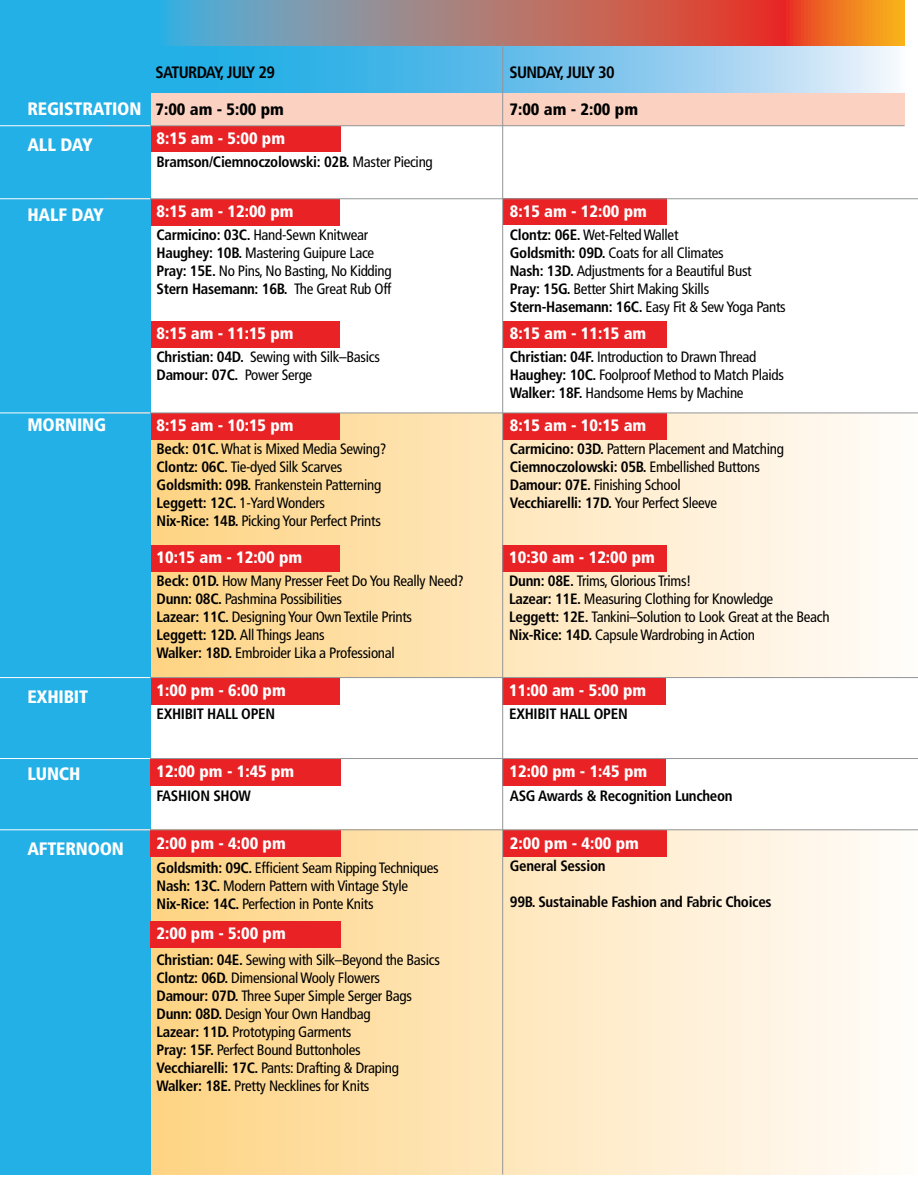
<style>
.page{position:relative;width:918px;height:1188px;background:#fff}
.page>*{position:absolute;margin:0;border:0;box-sizing:border-box;transform-origin:0 0}
.t1{font:900 condensed 18px "Frutiger LT Pro";letter-spacing:-.01em;color:#fff}
.t2{font:900 condensed 16.5px "Frutiger LT Pro";color:#fff}
.t3{font:900 condensed 16.5px "Frutiger LT Pro";color:#000}
.t4{font:700 condensed 16.5px "Frutiger LT Pro";letter-spacing:-.04em;color:#000}
.t5{font:condensed 15px/18px "Frutiger LT Pro";letter-spacing:-.02em;color:#000}
.t6{font:700 condensed 15px "Frutiger LT Pro";letter-spacing:-.02em;color:#000}
.s1{font-size:18px;color:#fff}
.s2{font-weight:400}
.s3{font-weight:700}
</style>
<div class="page">
<svg style="left:150px;top:830px;width:768px;height:344px;background:#fee8c1"></svg>
<svg style="left:150px;top:414px;width:728px;height:263px;background:#fee7be"></svg>
<div style="left:150px;top:321px;width:189px;height:27px;background:#e82225"></div>
<div style="left:150px;top:678px;width:189px;height:27px;background:#e82225"></div>
<div style="left:502px;top:678px;width:164px;height:27px;background:#e82225"></div>
<div style="left:503px;top:198px;width:164px;height:27px;background:#e82225"></div>
<div style="left:503px;top:321px;width:164px;height:27px;background:#e82225"></div>
<div style="left:150px;top:413px;width:189px;height:27px;background:#e82225"></div>
<div style="left:150px;top:545px;width:189px;height:27px;background:#e82225"></div>
<div style="left:502px;top:545px;width:165px;height:27px;background:#e82225"></div>
<div style="left:503px;top:413px;width:164px;height:27px;background:#e82225"></div>
<div style="left:149px;top:125px;width:191px;height:27px;background:#e82225"></div>
<div style="left:149px;top:199px;width:190px;height:27px;background:#e82225"></div>
<div style="left:150px;top:93px;width:754px;height:32px;background:#fbd2c1"></div>
<div style="left:0;top:47px;width:150px;height:1127px;background:#23b0e6"></div>
<svg style="left:0;top:0;width:904px;height:47px;background:#968485"></svg>
<svg style="left:150px;top:47px;width:744px;height:46px;background:#6fc4ec"></svg>
<div style="left:150px;top:830px;width:190px;height:27px;background:#e82225"></div>
<div style="left:503px;top:830px;width:164px;height:27px;background:#e82225"></div>
<div style="left:150px;top:921px;width:190px;height:27px;background:#e82225"></div>
<div style="left:150px;top:759px;width:190px;height:27px;background:#e82225"></div>
<div style="left:503px;top:759px;width:163px;height:27px;background:#e82225"></div>
<hr style="left:502px;top:44px;width:1px;height:1131px;background:#939598">
<hr style="left:108px;top:125px;width:796px;height:1px;background:#939598">
<hr style="left:108px;top:413px;width:810px;height:1px;background:#939598">
<hr style="left:108px;top:198px;width:810px;height:1px;background:#939598">
<hr style="left:108px;top:758px;width:810px;height:1px;background:#939598">
<hr style="left:108px;top:677px;width:810px;height:1px;background:#939598">
<hr style="left:108px;top:829px;width:810px;height:1px;background:#939598">
<hr style="left:0;top:125px;width:150px;height:1px;background:#fff">
<hr style="left:0;top:413px;width:150px;height:1px;background:#fff">
<hr style="left:0;top:198px;width:150px;height:1px;background:#fff">
<hr style="left:0;top:758px;width:150px;height:1px;background:#fff">
<hr style="left:0;top:677px;width:150px;height:1px;background:#fff">
<hr style="left:0;top:829px;width:150px;height:1px;background:#fff">
<p class="t4" style="left:156px;top:63px;width:121px">SATURDAY, JULY 29</p>
<p class="t4" style="left:510px;top:63px;width:107px">SUNDAY, JULY 30</p>
<p class="t3" style="left:27px;top:100px;width:258px"><span class="s1">REGISTRATION</span> 7:00 am - 5:00 pm</p>
<p class="t3" style="left:510px;top:100px;width:130px">7:00 am - 2:00 pm</p>
<p class="t1" style="left:27px;top:133px;width:67px">ALL DAY</p>
<p class="t2" style="left:157px;top:128px;width:130px">8:15 am - 5:00 pm</p>
<p class="t6" style="left:157px;top:152px;width:278px">Bramson/Ciemnoczolowski: 02B. <span class="s2">Master Piecing</span></p>
<p class="t1" style="left:27px;top:204px;width:78px">HALF DAY</p>
<p class="t2" style="left:157px;top:201px;width:139px">8:15 am - 12:00 pm</p>
<p class="t2" style="left:510px;top:201px;width:139px">8:15 am - 12:00 pm</p>
<p class="t5" style="left:157px;top:226px;width:237px"><span class="s3">Carmicino: 03C.</span> Hand-Sewn Knitwear <span class="s3">Haughey: 10B.</span> Mastering Guipure Lace <span class="s3">Pray: 15E.</span> No Pins, No Basting, No Kidding <span class="s3">Stern Hasemann: 16B.</span> The Great Rub Off</p>
<p class="t2" style="left:157px;top:323px;width:139px">8:15 am - 11:15 pm</p>
<p class="t5" style="left:157px;top:348px;width:225px"><span class="s3">Christian: 04D.</span> Sewing with Silk–Basics<br><span class="s3">Damour: 07C.</span> Power Serge</p>
<p class="t5" style="left:510px;top:225px;width:277px"><span class="s3">Clontz: 06E.</span> Wet-Felted Wallet<br><span class="s3">Goldsmith: 09D.</span> Coats for all Climates<br><span class="s3">Nash: 13D.</span> Adjustments for a Beautiful Bust<br><span class="s3">Pray: 15G.</span> Better Shirt Making Skills <span class="s3">Stern-Hasemann: 16C.</span> Easy Fit &amp; Sew Yoga Pants</p>
<p class="t5" style="left:510px;top:348px;width:276px"><span class="s3">Christian: 04F.</span> Introduction to Drawn Thread<br><span class="s3">Haughey: 10C.</span> Foolproof Method to Match Plaids<br><span class="s3">Walker: 18F.</span> Handsome Hems by Machine</p>
<p class="t2" style="left:510px;top:323px;width:138px">8:15 am - 11:15 am</p>
<p class="t1" style="left:27px;top:414px;width:80px">MORNING</p>
<p class="t2" style="left:157px;top:415px;width:139px">8:15 am - 10:15 pm</p>
<p class="t2" style="left:510px;top:415px;width:138px">8:15 am - 10:15 am</p>
<p class="t5" style="left:157px;top:440px;width:231px"><span class="s3">Beck: 01C.</span> What is Mixed Media Sewing?<br><span class="s3">Clontz: 06C.</span> Tie-dyed Silk Scarves <span class="s3">Goldsmith: 09B.</span> Frankenstein Patterning <span class="s3">Leggett: 12C.</span> 1-Yard Wonders<br><span class="s3">Nix-Rice: 14B.</span> Picking Your Perfect Prints</p>
<p class="t5" style="left:510px;top:440px;width:276px"><span class="s3">Carmicino: 03D.</span> Pattern Placement and Matching <span class="s3">Ciemnoczolowski: 05B.</span> Embellished Buttons <span class="s3">Damour: 07E.</span> Finishing School<br><span class="s3">Vecchiarelli: 17D.</span> Your Perfect Sleeve</p>
<p class="t2" style="left:157px;top:547px;width:147px">10:15 am - 12:00 pm</p>
<p class="t2" style="left:509px;top:547px;width:147px">10:30 am - 12:00 pm</p>
<p class="t5" style="left:157px;top:572px;width:309px"><span class="s3">Beck: 01D.</span> How Many Presser Feet Do You Really Need?<br><span class="s3">Dunn: 08C.</span> Pashmina Possibilities<br><span class="s3">Lazear: 11C.</span> Designing Your Own Textile Prints <span class="s3">Leggett: 12D.</span> All Things Jeans<br><span class="s3">Walker: 18D.</span> Embroider Lika a Professional</p>
<p class="t5" style="left:509px;top:572px;width:322px"><span class="s3">Dunn: 08E.</span> Trims, Glorious Trims!<br><span class="s3">Lazear: 11E.</span> Measuring Clothing for Knowledge<br><span class="s3">Leggett: 12E.</span> Tankini–Solution to Look Great at the Beach <span class="s3">Nix-Rice: 14D.</span> Capsule Wardrobing in Action</p>
<p class="t1" style="left:27px;top:686px;width:62px">EXHIBIT</p>
<p class="t2" style="left:157px;top:681px;width:131px">1:00 pm - 6:00 pm</p>
<p class="t2" style="left:509px;top:681px;width:139px">11:00 am - 5:00 pm</p>
<p class="t6" style="left:157px;top:705px;width:120px">EXHIBIT HALL OPEN</p>
<p class="t6" style="left:509px;top:705px;width:120px">EXHIBIT HALL OPEN</p>
<p class="t1" style="left:27px;top:763px;width:54px">LUNCH</p>
<p class="t2" style="left:157px;top:762px;width:139px">12:00 pm - 1:45 pm</p>
<p class="t2" style="left:510px;top:762px;width:139px">12:00 pm - 1:45 pm</p>
<p class="t6" style="left:157px;top:787px;width:96px">FASHION SHOW</p>
<p class="t6" style="left:510px;top:787px;width:224px">ASG Awards &amp; Recognition Luncheon</p>
<p class="t1" style="left:27px;top:838px;width:98px">AFTERNOON</p>
<p class="t2" style="left:157px;top:833px;width:131px">2:00 pm - 4:00 pm</p>
<p class="t2" style="left:510px;top:833px;width:131px">2:00 pm - 4:00 pm</p>
<p class="t5" style="left:157px;top:859px;width:284px"><span class="s3">Goldsmith: 09C.</span> Efficient Seam Ripping Techniques<br><span class="s3">Nash: 13C.</span> Modern Pattern with Vintage Style<br><span class="s3">Nix-Rice: 14C.</span> Perfection in Ponte Knits</p>
<p class="t6" style="left:510px;top:857px;width:97px">General Session</p>
<p class="t6" style="left:510px;top:893px;width:263px">99B. Sustainable Fashion and Fabric Choices</p>
<p class="t2" style="left:157px;top:923px;width:131px">2:00 pm - 5:00 pm</p>
<p class="t5" style="left:157px;top:951px;width:285px"><span class="s3">Christian: 04E.</span> Sewing with Silk–Beyond the Basics <span class="s3">Clontz: 06D.</span> Dimensional Wooly Flowers<br><span class="s3">Damour: 07D.</span> Three Super Simple Serger Bags <span class="s3">Dunn: 08D.</span> Design Your Own Handbag<br><span class="s3">Lazear: 11D.</span> Prototyping Garments<br><span class="s3">Pray: 15F.</span> Perfect Bound Buttonholes<br><span class="s3">Vecchiarelli: 17C.</span> Pants: Drafting &amp; Draping <span class="s3">Walker: 18E.</span> Pretty Necklines for Knits</p>
</div>
